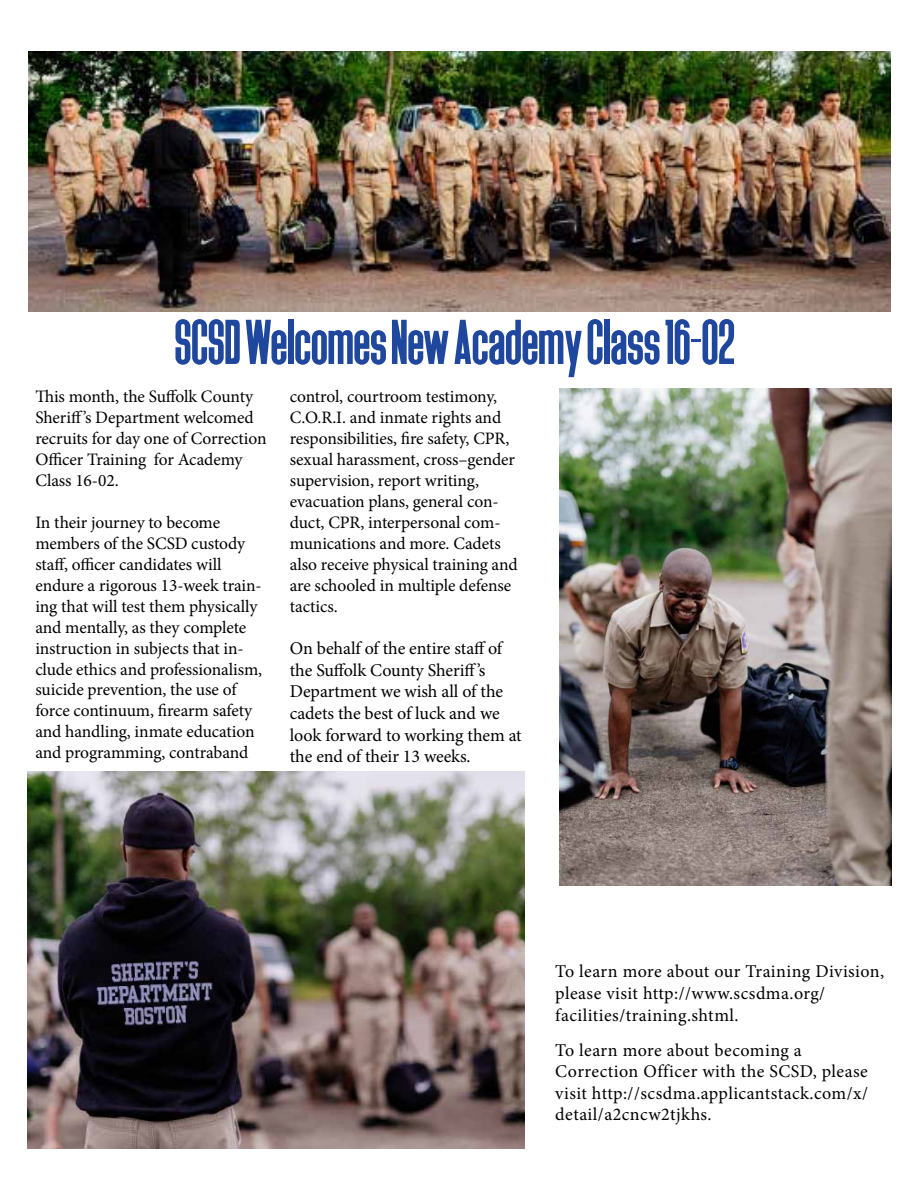
<style>
.page{position:relative;width:918px;height:1188px;background:#fff}
.page>*{position:absolute;margin:0;border:0;box-sizing:border-box;transform-origin:0 0}
.t1{font:67.5px "Deutschlander";color:#20479e}
.t2{font:18px/21.6px "Minion Pro";letter-spacing:.015em;color:#000}
.t3{font:18px/21.6px "Minion Pro";letter-spacing:-.005em;color:#000}
.t4{font:17.4px/21px "Minion Pro";letter-spacing:-.005em;color:#000}
</style>
<div class="page">
<img style="left:29px;top:51px;width:862px;height:260px">
<img style="left:27px;top:772px;width:498px;height:376px">
<img style="left:560px;top:389px;width:331px;height:496px">
<h1 class="t1" style="left:175px;top:307px;width:562px">SCSD Welcomes New Academy Class 16-02</h1>
<p class="t4" style="left:35px;top:386px;width:233px">This month, the Suffolk County<br>Sheriff’s Department welcomed recruits for day one of Correction<br>Officer Training for Academy<br>Class 16-02.</p>
<p class="t4" style="left:35px;top:512px;width:228px">In their journey to become members of the SCSD custody staff, officer candidates will endure a rigorous 13-week train&shy;ing that will test them physically and mentally, as they complete instruction in subjects that in&shy;clude ethics and professionalism, suicide prevention, the use of force continuum, firearm safety and handling, inmate education and programming, contraband</p>
<p class="t4" style="left:290px;top:386px;width:229px">control, courtroom testimony,<br>C.O.R.I. and inmate rights and responsibilities, fire safety, CPR, sexual harassment, cross–gender supervision, report writing, evacuation plans, general con&shy;duct, CPR, interpersonal com&shy;munications and more. Cadets also receive physical training and are schooled in multiple defense tactics.</p>
<p class="t3" style="left:290px;top:638px;width:233px">On behalf of the entire staff of the Suffolk County Sheriff’s<br>Department we wish all of the cadets the best of luck and we look forward to working them at the end of their 13 weeks.</p>
<p class="t2" style="left:555px;top:961px;width:331px">To learn more about our Training Division, please visit http://www.scsdma.org/ facilities/training.shtml.</p>
<p class="t2" style="left:555px;top:1039px;width:314px">To learn more about becoming a Correction Officer with the SCSD, please visit http://scsdma.applicantstack.com/x/ detail/a2cncw2tjkhs.</p>
</div>
